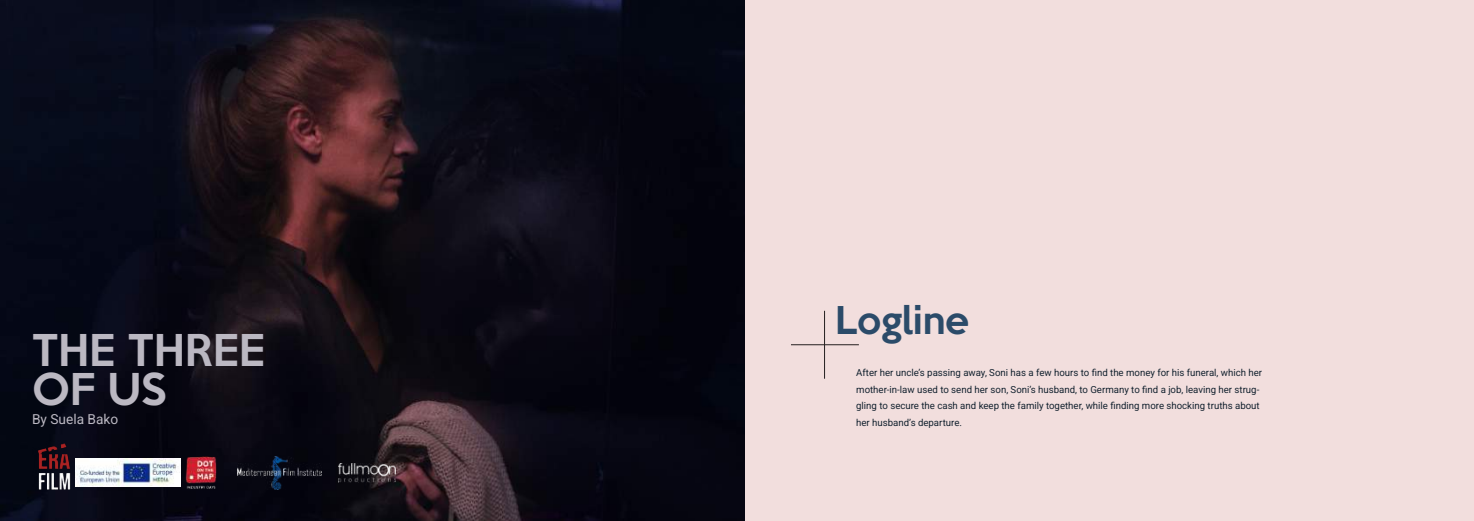
<style>
.page{position:relative;width:1474px;height:521px;background:#fff}
.page>*{position:absolute;margin:0;border:0;box-sizing:border-box;transform-origin:0 0}
.t1{font:500 40.07px/38.9px "Keep Calm";color:#bbb8c2}
.t2{font:500 35px "Keep Calm";color:#2b4b69}
.t3{font:13.65px "Roboto";color:#bbb8c2}
.t4{font:9.62px/16.8px "Roboto";color:#142330}
</style>
<div class="page">
<div style="left:0;top:0;width:1473px;height:521px;background:#f2dedd"></div>
<hr style="left:824px;top:311px;width:1px;height:68px;background:#241f1f">
<hr style="left:791px;top:344px;width:68px;height:1px;background:#241f1f">
<img style="left:0;top:0;width:745px;height:521px">
<img style="left:32px;top:441px;width:44px;height:48px">
<img style="left:184px;top:457px;width:33px;height:32px">
<img style="left:230px;top:456px;width:98px;height:33px">
<img style="left:338px;top:463px;width:58px;height:19px">
<img style="left:75px;top:459px;width:105px;height:27px">
<h1 class="t1" style="left:32px;top:327px;width:234px">THE THREE<br>OF US</h1>
<h3 class="t3" style="left:32px;top:410px;width:88px">By Suela Bako</h3>
<h2 class="t2" style="left:835px;top:290px;width:136px">Logline</h2>
<p class="t4" style="left:856px;top:364px;width:407px">After her uncle’s passing away, Soni has a few hours to find the money for his funeral, which her mother-in-law used to send her son, Soni’s husband, to Germany to find a job, leaving her strug&shy;gling to secure the cash and keep the family together, while finding more shocking truths about her husband’s departure.</p>
</div>
